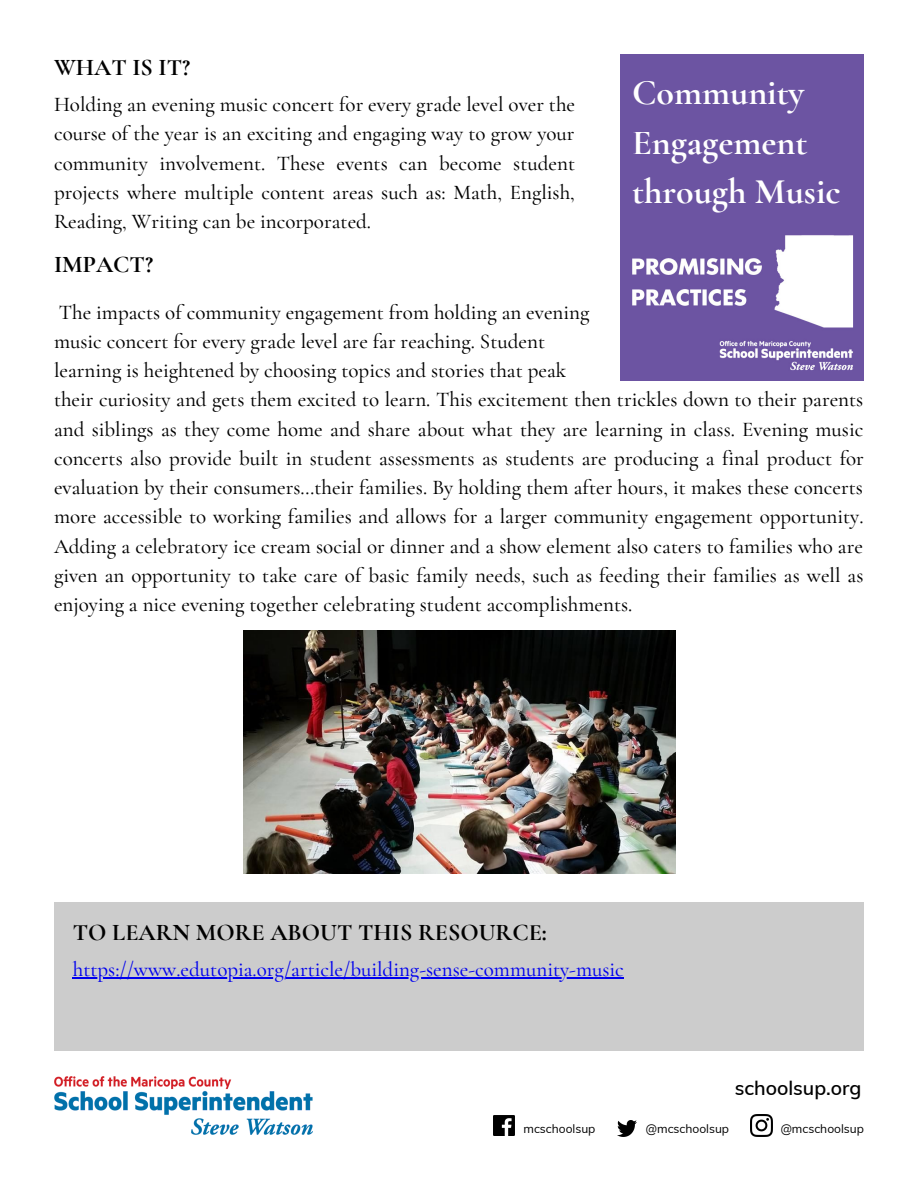
<style>
.page{position:relative;width:918px;height:1188px;background:#fff}
.page>*{position:absolute;margin:0;border:0;box-sizing:border-box;transform-origin:0 0}
.t1{font:700 36px/49.5px "Cormorant Garamond";color:#fff}
.t2{font:700 24px "Cormorant Garamond";color:#000}
.t3{font:500 21px/29.2px "Cormorant Garamond";color:#000;text-align:justify}
.t4{font:500 21px "Cormorant Garamond";color:#00e}
.t5{font:600 19.5px "Muli";color:#000}
.t6{font:12px "Muli";color:#000}
</style>
<div class="page">
<img style="left:621px;top:54px;width:243px;height:326px">
<img style="left:54px;top:1077px;width:259px;height:57px">
<div style="left:54px;top:902px;width:810px;height:149px;background:#ccc"></div>
<img style="left:751px;top:1115px;width:21px;height:21px">
<img style="left:617px;top:1121px;width:19px;height:15px">
<img style="left:494px;top:1115px;width:20px;height:21px">
<img style="left:243px;top:630px;width:432px;height:243px">
<hr style="left:73px;top:977px;width:551px;height:2px;background:#00e">
<p class="t2" style="left:54px;top:53px;width:138px">WHAT IS IT?</p>
<p class="t3" style="left:54px;top:90px;width:523px">Holding an evening music concert for every grade level over the course of the year is an exciting and engaging way to grow your community involvement. These events can become student projects where multiple content areas such as: Math, English, Reading, Writing can be incorporated.</p>
<p class="t2" style="left:54px;top:249px;width:101px">IMPACT?</p>
<p class="t1" style="left:632px;top:68px;width:210px">Community<br>Engagement through Music</p>
<p class="t3" style="left:59px;top:297px;width:532px">The impacts of community engagement from holding an evening</p>
<p class="t3" style="left:54px;top:327px;width:493px">music concert for every grade level are far reaching. Student</p>
<p class="t3" style="left:54px;top:356px;width:514px">learning is heightened by choosing topics and stories that peak</p>
<p class="t3" style="left:54px;top:385px;width:811px">their curiosity and gets them excited to learn. This excitement then trickles down to their parents and siblings as they come home and share about what they are learning in class. Evening music concerts also provide built in student assessments as students are producing a final product for evaluation by their consumers…their families. By holding them after hours, it makes these concerts more accessible to working families and allows for a larger community engagement opportunity.<br>Adding a celebratory ice cream social or dinner and a show element also caters to families who are given an opportunity to take care of basic family needs, such as feeding their families as well as enjoying a nice evening together celebrating student accomplishments.</p>
<p class="t2" style="left:73px;top:918px;width:476px">TO LEARN MORE ABOUT THIS RESOURCE:</p>
<p class="t4" style="left:73px;top:957px;width:553px">https://www.edutopia.org/article/building-sense-community-music</p>
<p class="t5" style="left:735px;top:1075px;width:128px">schoolsup.org</p>
<p class="t6" style="left:523px;top:1121px;width:74px">mcschoolsup</p>
<p class="t6" style="left:646px;top:1121px;width:85px">@mcschoolsup</p>
<p class="t6" style="left:781px;top:1121px;width:85px">@mcschoolsup</p>
</div>
